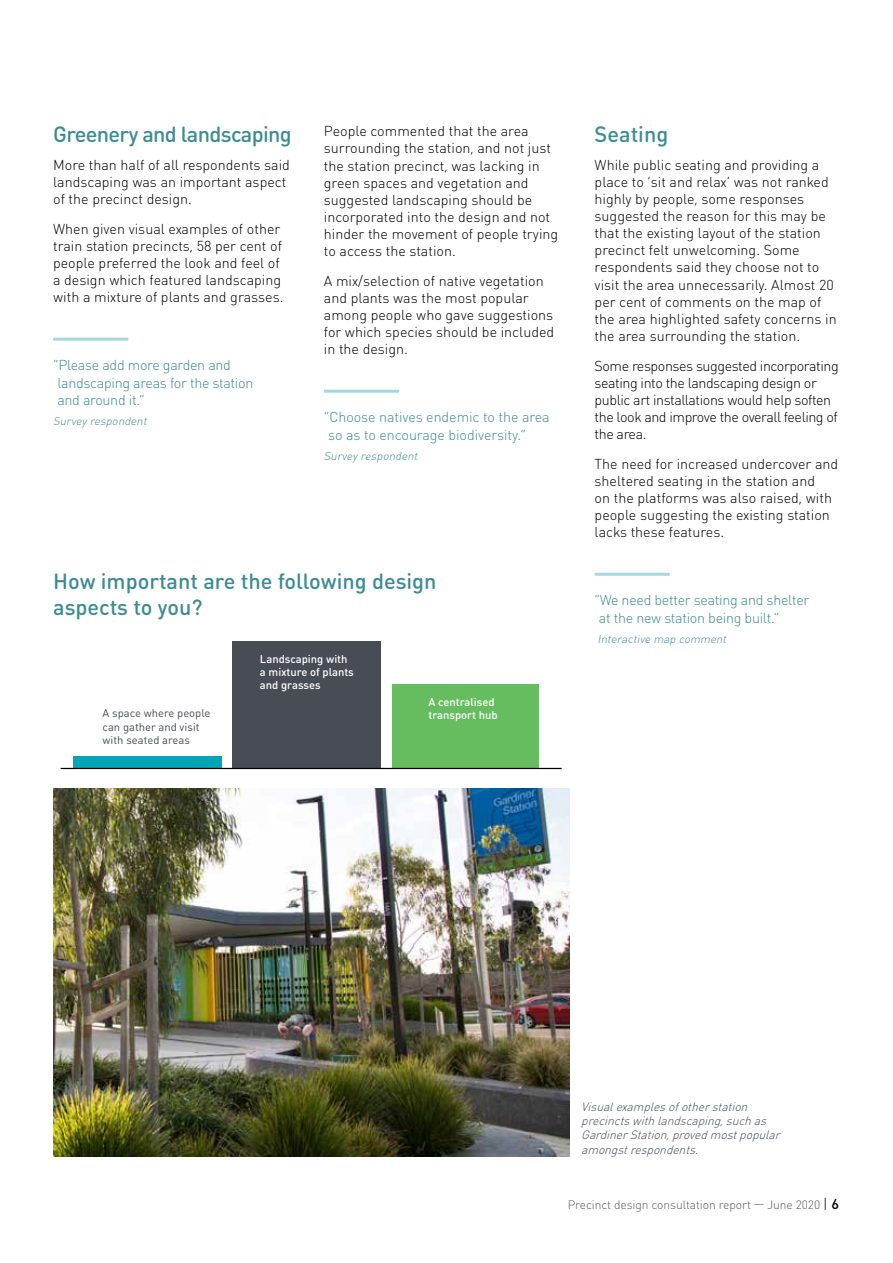
<style>
.page{position:relative;width:893px;height:1263px;background:#fff}
.page>*{position:absolute;margin:0;border:0;box-sizing:border-box;transform-origin:0 0}
.t1{font:500 21.75px/26.1px "DIN Round OT";color:#3e8b94}
.t2{font:500 21.75px "DIN Round OT";letter-spacing:-.03em;color:#3e8b94}
.t3{font:300 14.25px/17.1px "DIN Round OT";color:#000}
.t4{font:300 14.25px/17.1px "DIN Round OT";letter-spacing:-.02em;color:#3e8b94}
.t5{font:300 14.25px/17.1px "DIN Round OT";letter-spacing:-.03em;color:#000}
.t6{font:italic 300 12px/14.4px "DIN Round OT";color:#474c55}
.t7{font:300 12px "DIN Round OT";letter-spacing:-.005em;color:#58595b}
.t8{font:500 11.25px/13.5px "DIN Round OT";color:#fff}
.t9{font:italic 300 11.25px "DIN Round OT";color:#3e8b94}
.t10{font:11.25px/13.5px "DIN Round OT";color:#474c55}
.s1{font-size:14.25px;color:#000}
.s2{font-weight:500;font-size:14.25px;color:#000}
</style>
<div class="page">
<img style="left:53px;top:789px;width:516px;height:368px">
<hr style="left:53px;top:338px;width:75px;height:3px;background:#a6d7df">
<hr style="left:324px;top:390px;width:75px;height:3px;background:#a6d7df">
<hr style="left:595px;top:573px;width:75px;height:3px;background:#a6d7df">
<div style="left:73px;top:756px;width:149px;height:12px;background:#00a5b8"></div>
<div style="left:392px;top:684px;width:146px;height:84px;background:#65bd60"></div>
<div style="left:232px;top:641px;width:148px;height:127px;background:#474c55"></div>
<hr style="left:61px;top:768px;width:501px;height:1px;background:#000">
<h1 class="t2" style="left:53px;top:120px;width:240px">Greenery and landscaping</h1>
<p class="t3" style="left:53px;top:156px;width:238px">More than half of all respondents said landscaping was an important aspect of the precinct design.</p>
<p class="t3" style="left:53px;top:220px;width:232px">When given visual examples of other train station precincts, 58 per cent of people preferred the look and feel of a design which featured landscaping with a mixture of plants and grasses.</p>
<p class="t4" style="left:53px;top:357px;width:202px">“Please add more garden and landscaping areas for the station and around it.”</p>
<p class="t9" style="left:53px;top:414px;width:98px">Survey respondent</p>
<p class="t3" style="left:324px;top:123px;width:236px">People commented that the area surrounding the station, and not just the station precinct, was lacking in green spaces and vegetation and suggested landscaping should be incorporated into the design and not hinder the movement of people trying to access the station.</p>
<p class="t3" style="left:324px;top:272px;width:232px">A mix/selection of native vegetation and plants was the most popular among people who gave suggestions for which species should be included in the design.</p>
<p class="t4" style="left:324px;top:409px;width:227px">“Choose natives endemic to the area so as to encourage biodiversity.”</p>
<p class="t9" style="left:324px;top:449px;width:98px">Survey respondent</p>
<h1 class="t1" style="left:53px;top:567px;width:385px">How important are the following design aspects to you?</h1>
<p class="t10" style="left:103px;top:706px;width:109px">A space where people can gather and visit with seated areas</p>
<p class="t8" style="left:260px;top:651px;width:95px">Landscaping with a mixture of plants and grasses</p>
<p class="t8" style="left:428px;top:695px;width:71px">A centralised transport hub</p>
<h1 class="t1" style="left:595px;top:121px;width:75px">Seating</h1>
<p class="t3" style="left:595px;top:156px;width:244px">While public seating and providing a place to ‘sit and relax’ was not ranked highly by people, some responses suggested the reason for this may be that the existing layout of the station precinct felt unwelcoming. Some respondents said they choose not to visit the area unnecessarily. Almost 20 per cent of comments on the map of the area highlighted safety concerns in the area surrounding the station.</p>
<p class="t5" style="left:595px;top:357px;width:246px">Some responses suggested incorporating seating into the landscaping design or public art installations would help soften the look and improve the overall feeling of the area.</p>
<p class="t3" style="left:595px;top:455px;width:245px">The need for increased undercover and sheltered seating in the station and<br>on the platforms was also raised, with people suggesting the existing station lacks these features.</p>
<p class="t4" style="left:595px;top:592px;width:216px">“We need better seating and shelter at the new station being built.”</p>
<p class="t9" style="left:598px;top:632px;width:133px">Interactive map comment</p>
<p class="t6" style="left:581px;top:1099px;width:204px">Visualexamplesofotherstation precinctswithlandscaping,suchas<br>GardinerStation,provedmostpopular amongstrespondents.</p>
<p class="t7" style="left:568px;top:1197px;width:273px">Precinct design consultation report — June 2020 <span class="s1">|</span> <span class="s2">6</span></p>
</div>
